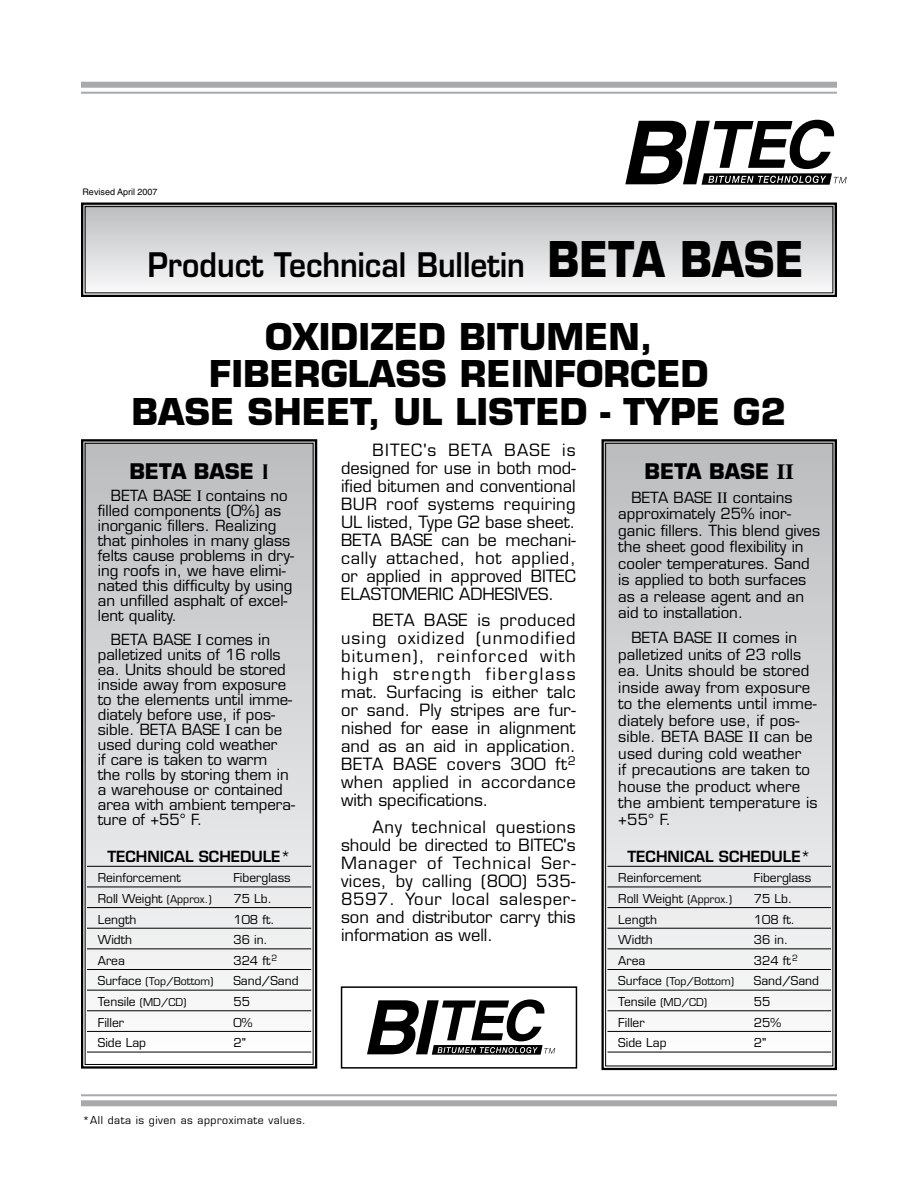
<style>
.page{position:relative;width:918px;height:1188px;background:#fff}
.page>*{position:absolute;margin:0;border:0;box-sizing:border-box;transform-origin:0 0}
.t1{font:700 36px/37.5px "Eurostile";color:#000;text-align:center}
.t2{font:600 33px "Eurostile";color:#000;scale:.9 1}
.t3{font:700 21px "Eurostile";color:#000}
.t4{font:16.5px/18px "Eurostile";color:#000;text-align:justify}
.t5{font:15px/15px "Eurostile";color:#000}
.t6{font:600 15px "Eurostile";color:#000}
.t7{font:12px "Eurostile";color:#000}
.t8{font:10.5px "Eurostile";color:#000}
.t9{font:10.5px "Eurostile";letter-spacing:.05em;color:#000}
.t10{font:9px "Helvetica";color:#000}
.s1{font-weight:700;font-size:48px}
.s2{font-family:"Copperplate Gothic";font-size:21.75px}
.s3{font-family:"Times";font-size:15.75px}
.s4{font-weight:400}
.s5{font-size:10.5px}
.s6{font-size:12px}
.s7{font-family:"Times";font-size:21.75px}
</style>
<div class="page">
<svg style="left:81px;top:439px;width:237px;height:630px"></svg>
<hr style="left:81px;top:1094px;width:756px;height:2px;background:#a7a9ac">
<div style="left:81px;top:1100px;width:756px;height:6px;background:#a7a9ac"></div>
<svg style="left:81px;top:202px;width:756px;height:95px"></svg>
<div style="left:85px;top:206px;width:748px;height:87px;border:1px solid #000"></div>
<svg style="left:625px;top:120px;width:222px;height:65px"></svg>
<div style="left:81px;top:82px;width:756px;height:6px;background:#a7a9ac"></div>
<hr style="left:81px;top:92px;width:756px;height:2px;background:#a7a9ac">
<svg style="left:601px;top:439px;width:236px;height:632px"></svg>
<div style="left:605px;top:443px;width:228px;height:623px;border:1px solid #000"></div>
<svg style="left:367px;top:999px;width:188px;height:56px"></svg>
<div style="left:341px;top:986px;width:236px;height:83px;border:2px solid #000"></div>
<p class="t10" style="left:82px;top:187px;width:77px">Revised April 2007</p>
<h2 class="t2" style="left:148px;top:244px;width:731px">Product Technical Bulletin <span class="s1">BETA BASE</span></h2>
<h1 class="t1" style="left:132px;top:318px;width:656px">OXIDIZED BITUMEN,<br>FIBERGLASS REINFORCED<br>BASE SHEET, UL LISTED - TYPE G2</h1>
<h3 class="t3" style="left:129px;top:458px;width:141px">BETA BASE <span class="s2">I</span></h3>
<p class="t5" style="left:98px;top:488px;width:198px;text-indent:13px">BETA BASE <span class="s3">I</span> contains no filled components (0%) as inorganic fillers. Realizing that pinholes in many glass felts cause problems in dry&shy;ing roofs in, we have elimi&shy;nated this difficulty by using an unfilled asphalt of excel&shy;lent quality.</p>
<p class="t5" style="left:98px;top:632px;width:199px;text-indent:13px">BETA BASE <span class="s3">I</span> comes in pal-letized units of 16 rolls ea. Units should be stored inside away from exposure to the elements until imme&shy;diately before use, if pos&shy;sible. BETA BASE <span class="s3">I</span> can be used during cold weather<br>if care is taken to warm<br>the rolls by storing them in a warehouse or contained area with ambient tempera&shy;ture of +55° F.</p>
<p class="t6" style="left:107px;top:847px;width:185px">TECHNICAL SCHEDULE<span class="s4">*</span></p>
<p class="t7" style="left:98px;top:871px;width:84px">Reinforcement</p>
<p class="t7" style="left:233px;top:871px;width:59px">Fiberglass</p>
<p class="t7" style="left:98px;top:891px;width:115px">Roll Weight <span class="s5">(Approx.)</span></p>
<p class="t7" style="left:233px;top:891px;width:40px">75 Lb.</p>
<p class="t7" style="left:98px;top:912px;width:40px">Length</p>
<p class="t7" style="left:233px;top:912px;width:43px">108 ft.</p>
<p class="t7" style="left:98px;top:933px;width:36px">Width</p>
<p class="t7" style="left:233px;top:933px;width:36px">36 in.</p>
<p class="t7" style="left:98px;top:953px;width:29px">Area</p>
<p class="t7" style="left:233px;top:953px;width:45px">324 ft<sup>2</sup></p>
<p class="t8" style="left:98px;top:975px;width:117px"><span class="s6">Surface</span> (Top/Bottom)</p>
<p class="t7" style="left:233px;top:974px;width:67px">Sand/Sand</p>
<p class="t7" style="left:98px;top:994px;width:90px">Tensile <span class="s5">(MD/CD)</span></p>
<p class="t7" style="left:233px;top:994px;width:18px">55</p>
<p class="t7" style="left:98px;top:1015px;width:28px">Filler</p>
<p class="t7" style="left:233px;top:1015px;width:20px">0%</p>
<p class="t7" style="left:98px;top:1036px;width:50px">Side Lap</p>
<p class="t7" style="left:233px;top:1036px;width:14px">2"</p>
<p class="t9" style="left:82px;top:1113px;width:225px">*All data is given as approximate values.</p>
<p class="t4" style="left:341px;top:441px;width:236px;text-indent:32px">BITEC's BETA BASE is designed for use in both mod&shy;ified bitumen and conventional BUR roof systems requiring UL listed, Type G2 base sheet.<br>BETA BASE can be mechani&shy;cally attached, hot applied, or applied in ap-proved BITEC ELASTOMERIC ADHESIVES.</p>
<p class="t4" style="left:341px;top:611px;width:236px;text-indent:32px">BETA BASE is produced using oxidized (unmodified bitumen), reinforced with high strength fiberglass mat. Surfacing is either talc or sand. Ply stripes are fur&shy;nished for ease in alignment and as an aid in application.<br>BETA BASE covers 300 ft<sup>2 </sup>when applied in accordance with specifications.</p>
<p class="t4" style="left:341px;top:818px;width:236px;text-indent:32px">Any technical questions should be directed to BITEC's Manager of Technical Ser&shy;vices, by calling (800) 535- 8597. Your local salesper&shy;son and distributor carry this information as well.</p>
<h3 class="t3" style="left:645px;top:458px;width:151px">BETA BASE <span class="s7">II</span></h3>
<p class="t5" style="left:618px;top:489px;width:203px;line-height:16.5px;text-indent:13px">BETA BASE <span class="s3">II</span> contains approximately 25% inor&shy;ganic fillers. This blend gives the sheet good flexibility in cooler temperatures. Sand is applied to both surfaces as a release agent and an aid to installation.</p>
<p class="t5" style="left:618px;top:630px;width:201px;line-height:16.5px;text-indent:13px">BETA BASE <span class="s3">II</span> comes in palletized units of 23 rolls ea. Units should be stored inside away from exposure to the elements until imme&shy;diately before use, if pos&shy;sible. BETA BASE <span class="s3">II</span> can be used during cold weather<br>if precautions are taken to house the product where the ambient temperature is +55° F.</p>
<p class="t6" style="left:627px;top:847px;width:185px">TECHNICAL SCHEDULE<span class="s4">*</span></p>
<p class="t7" style="left:618px;top:871px;width:84px">Reinforcement</p>
<p class="t7" style="left:754px;top:871px;width:59px">Fiberglass</p>
<p class="t7" style="left:618px;top:891px;width:115px">Roll Weight <span class="s5">(Approx.)</span></p>
<p class="t7" style="left:754px;top:891px;width:40px">75 Lb.</p>
<p class="t7" style="left:618px;top:912px;width:40px">Length</p>
<p class="t7" style="left:754px;top:912px;width:43px">108 ft.</p>
<p class="t7" style="left:618px;top:933px;width:36px">Width</p>
<p class="t7" style="left:754px;top:933px;width:36px">36 in.</p>
<p class="t7" style="left:618px;top:953px;width:29px">Area</p>
<p class="t7" style="left:754px;top:953px;width:45px">324 ft<sup>2</sup></p>
<p class="t8" style="left:618px;top:975px;width:117px"><span class="s6">Surface</span> (Top/Bottom)</p>
<p class="t7" style="left:754px;top:974px;width:67px">Sand/Sand</p>
<p class="t7" style="left:618px;top:994px;width:90px">Tensile <span class="s5">(MD/CD)</span></p>
<p class="t7" style="left:754px;top:994px;width:18px">55</p>
<p class="t7" style="left:618px;top:1015px;width:28px">Filler</p>
<p class="t7" style="left:754px;top:1015px;width:29px">25%</p>
<p class="t7" style="left:618px;top:1036px;width:50px">Side Lap</p>
<p class="t7" style="left:754px;top:1036px;width:14px">2"</p>
</div>
